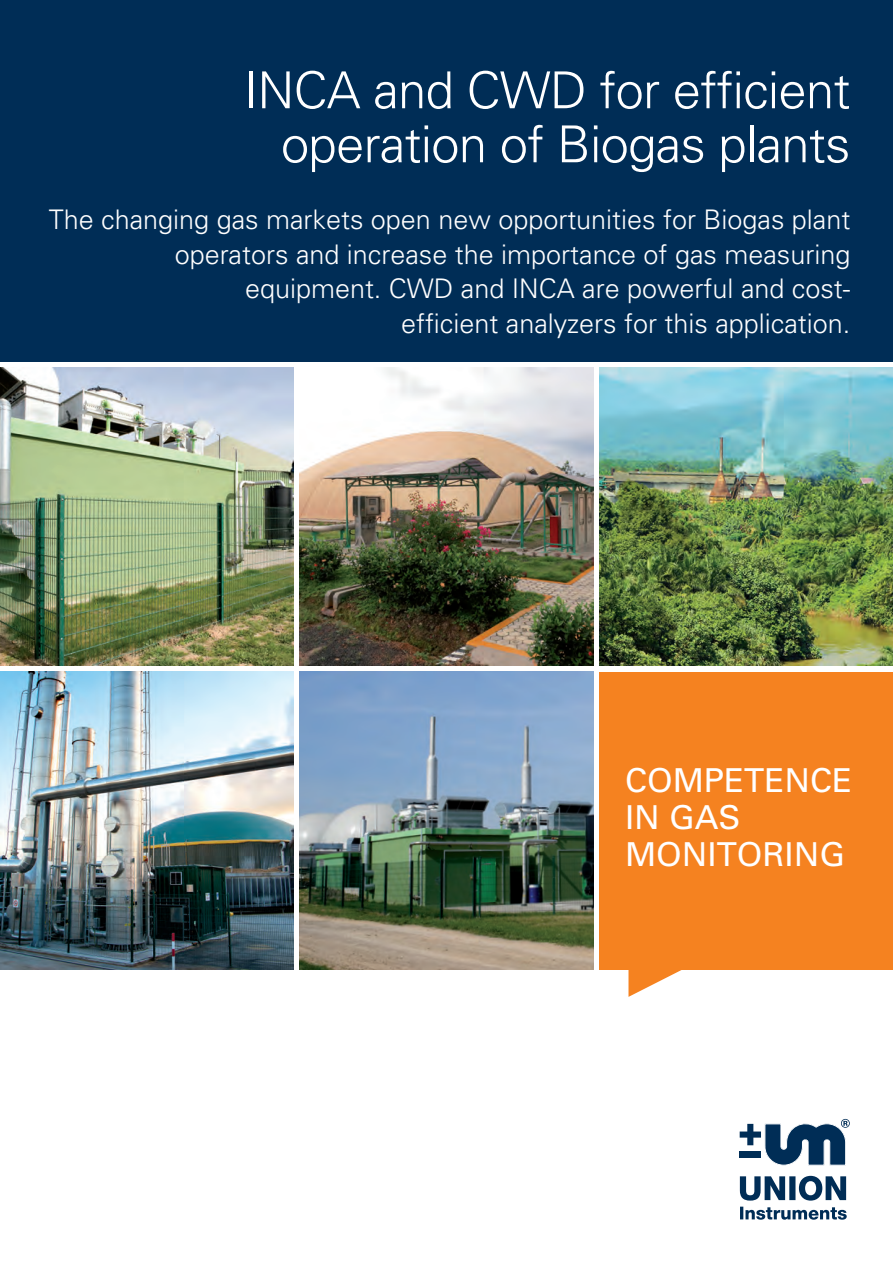
<style>
.page{position:relative;width:893px;height:1263px;background:#fff}
.page>*{position:absolute;margin:0;border:0;box-sizing:border-box;transform-origin:0 0}
.t1{font:300 51px/54px "Univers";letter-spacing:-.015em;color:#fff;text-align:right}
.t2{font:33px/37px "Univers";color:#fff}
.t3{font:300 27px/34.5px "Univers";color:#fff;text-align:right}
</style>
<div class="page">
<div style="left:0;top:0;width:893px;height:361px;background:#002d56"></div>
<img style="left:0;top:368px;width:293px;height:297px">
<img style="left:300px;top:368px;width:293px;height:297px">
<img style="left:600px;top:368px;width:293px;height:297px">
<img style="left:0;top:672px;width:293px;height:297px">
<img style="left:300px;top:672px;width:293px;height:297px">
<div style="left:600px;top:672px;width:293px;height:297px;background:#f58220"></div>
<svg style="left:740px;top:1206px;width:107px;height:14px"></svg>
<svg style="left:740px;top:1176px;width:106px;height:24px"></svg>
<svg style="left:740px;top:1118px;width:110px;height:47px"></svg>
<svg style="left:628px;top:969px;width:63px;height:28px"></svg>
<h1 class="t1" style="left:244px;top:68px;width:608px">INCA and CWD for efficient operation of Biogas plants</h1>
<p class="t3" style="left:49px;top:205px;width:803px">The changing gas markets open new opportunities for Biogas plant operators and increase the importance of gas measuring equipment. CWD and INCA are powerful and cost-<br>efficient analyzers for this application.</p>
<p class="t2" style="left:625px;top:765px;width:229px">COMPETENCE<br>IN GAS<br>MONITORING</p>
</div>
